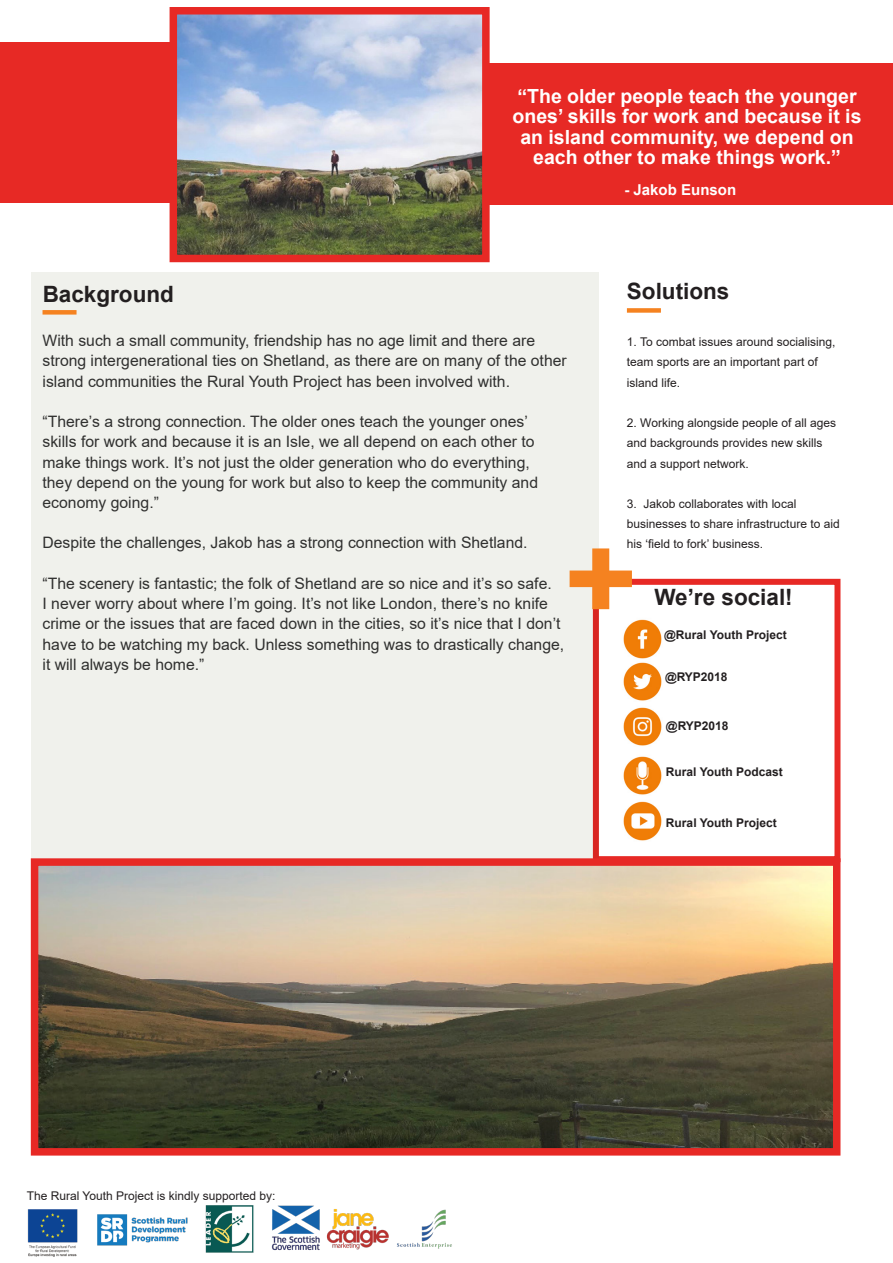
<style>
.page{position:relative;width:893px;height:1263px;background:#fff}
.page>*{position:absolute;margin:0;border:0;box-sizing:border-box;transform-origin:0 0}
.t1{font:700 22.5px "Arial";color:#231f20}
.Body_Text{font:700 19.5px/20.2px "Arial";color:#fff;text-align:center}
.t2{font:15.75px/20.2px "Arial";color:#000}
.Name{font:700 15px "Arial";color:#fff}
.Body_Text-2{font:12px/20.2px "Arial";color:#231f20}
.Name-2{font:700 12px "Arial";color:#231f20}
.Name-3{font:12px "Arial";color:#231f20}
</style>
<div class="page">
<div style="left:31px;top:272px;width:567px;height:586px;background:#f0f1ec"></div>
<div style="left:43px;top:310px;width:34px;height:5px;background:#f58220"></div>
<div style="left:627px;top:308px;width:34px;height:5px;background:#f58220"></div>
<div style="left:0;top:43px;width:170px;height:160px;background:#e72925"></div>
<div style="left:403px;top:63px;width:490px;height:141px;background:#e72925"></div>
<img style="left:179px;top:16px;width:302px;height:237px">
<div style="left:170px;top:7px;width:320px;height:255px;border:8px solid #e72925"></div>
<img style="left:27px;top:1205px;width:425px;height:52px">
<div style="left:593px;top:579px;width:247px;height:283px;background:#fff;border:6px solid #e72925"></div>
<svg style="left:570px;top:548px;width:62px;height:61px"></svg>
<img style="left:623px;top:619px;width:39px;height:40px">
<img style="left:623px;top:662px;width:39px;height:84px">
<img style="left:623px;top:756px;width:39px;height:85px">
<img style="left:40px;top:867px;width:791px;height:279px">
<div style="left:31px;top:858px;width:809px;height:297px;border:8px solid #e72925"></div>
<p class="Body_Text" style="left:513px;top:86px;width:350px">“The older people teach the younger ones’ skills for work and because it is an island community, we depend on each other to make things work.”</p>
<p class="t1" style="left:43px;top:278px;width:133px">Background</p>
<p class="t2" style="left:43px;top:330px;width:526px">With such a small community, friendship has no age limit and there are strong intergenerational ties on Shetland, as there are on many of the other island communities the Rural Youth Project has been involved with.</p>
<p class="t2" style="left:43px;top:411px;width:497px">“There’s a strong connection. The older ones teach the younger ones’ skills for work and because it is an Isle, we all depend on each other to make things work. It’s not just the older generation who do everything, they depend on the young for work but also to keep the community and economy going.”</p>
<p class="t2" style="left:43px;top:533px;width:487px">Despite the challenges, Jakob has a strong connection with Shetland.</p>
<p class="t2" style="left:43px;top:573px;width:523px">“The scenery is fantastic; the folk of Shetland are so nice and it’s so safe.<br>I never worry about where I’m going. It’s not like London, there’s no knife crime or the issues that are faced down in the cities, so it’s nice that I don’t have to be watching my back. Unless something was to drastically change, it will always be home.”</p>
<p class="Name" style="left:624px;top:179px;width:113px">- Jakob Eunson</p>
<p class="t1" style="left:627px;top:276px;width:104px">Solutions</p>
<p class="Body_Text-2" style="left:627px;top:332px;width:210px">1. To combat issues around socialising, team sports are an important part of island life.</p>
<p class="Body_Text-2" style="left:627px;top:413px;width:211px">2. Working alongside people of all ages and backgrounds provides new skills and a support network.</p>
<p class="Body_Text-2" style="left:627px;top:494px;width:214px">3. Jakob collaborates with local businesses to share infrastructure to aid his ‘field to fork’ business.</p>
<p class="t1" style="left:654px;top:581px;width:140px">We’re social!</p>
<p class="Name-2" style="left:664px;top:626px;width:124px">@Rural Youth Project</p>
<p class="Name-2" style="left:665px;top:669px;width:64px">@RYP2018</p>
<p class="Name-2" style="left:666px;top:717px;width:64px">@RYP2018</p>
<p class="Name-2" style="left:666px;top:764px;width:118px">Rural Youth Podcast</p>
<p class="Name-2" style="left:666px;top:814px;width:112px">Rural Youth Project</p>
<p class="Name-3" style="left:27px;top:1187px;width:250px">The Rural Youth Project is kindly supported by:</p>
</div>
